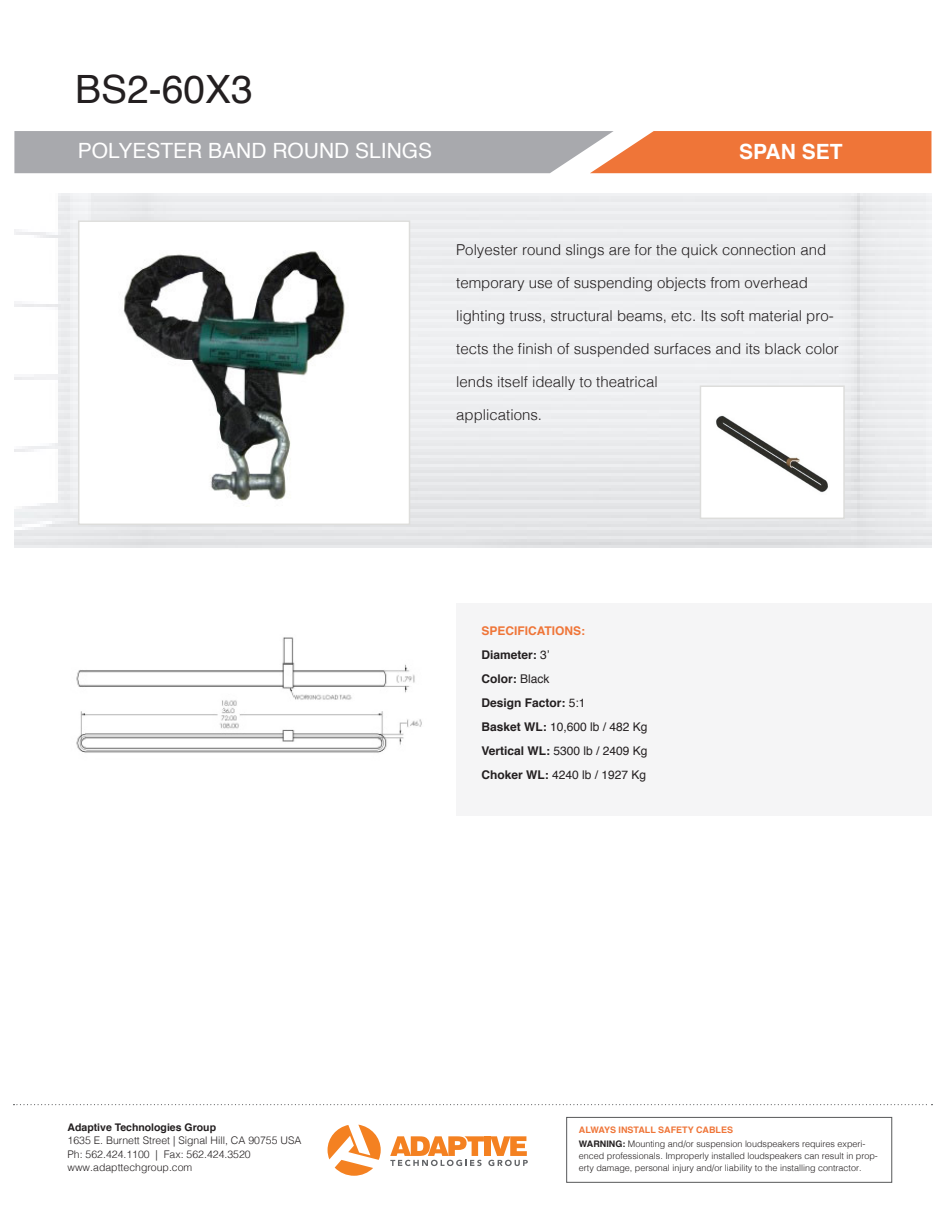
<style>
.page{position:relative;width:945px;height:1215px;background:#fff}
.page>*{position:absolute;margin:0;border:0;box-sizing:border-box;transform-origin:0 0}
.t1{font:39px "Helvetica";color:#231f20}
.t2{font:21px "Helvetica";color:#fff}
.t3{font:700 21px "Helvetica";color:#fff}
.t4{font:300 15px "Helvetica";color:#231f20}
.t5{font:12px "Helvetica";color:#231f20}
.t6{font:700 12px "Helvetica";color:#231f20}
.orange_style_9size_1{font:700 12px "Helvetica";color:#ef7538}
.t7{font:300 10.5px "Helvetica";color:#231f20}
.t8{font:700 10.5px "Helvetica";color:#231f20}
.t9{font:300 9px/12px "Helvetica";color:#231f20}
.t10{font:700 9px "Helvetica";color:#ef7538}
.s1{font-weight:400}
.s2{font-weight:700}
</style>
<div class="page">
<div style="left:566px;top:1117px;width:326px;height:66px;border:1px solid #57585a"></div>
<svg style="left:328px;top:1125px;width:53px;height:51px"></svg>
<svg style="left:390px;top:1136px;width:138px;height:30px"></svg>
<img style="left:118px;top:250px;width:231px;height:257px">
<div style="left:78px;top:220px;width:332px;height:305px;border:2px solid #dddddb"></div>
<div style="left:456px;top:603px;width:476px;height:213px;background:#f5f5f6"></div>
<svg style="left:14px;top:1104px;width:919px;height:1px"></svg>
<svg style="left:14px;top:131px;width:917px;height:42px;background:#c39b89"></svg>
<img style="left:716px;top:415px;width:112px;height:78px">
<div style="left:700px;top:385px;width:145px;height:134px;border:2px solid #dddddb"></div>
<img style="left:76px;top:637px;width:346px;height:116px">
<p class="t1" style="left:75px;top:59px;width:179px">BS2-60X3</p>
<p class="t2" style="left:78px;top:135px;width:356px">POLYESTER BAND ROUND SLINGS</p>
<p class="t3" style="left:739px;top:135px;width:105px">SPAN SET</p>
<p class="t4" style="left:456px;top:237px;width:372px">Polyester round slings are for the quick connection and</p>
<p class="t4" style="left:456px;top:270px;width:353px">temporary use of suspending objects from overhead</p>
<p class="t4" style="left:456px;top:303px;width:379px">lighting truss, structural beams, etc. Its soft material pro-</p>
<p class="t4" style="left:456px;top:336px;width:384px">tects the finish of suspended surfaces and its black color</p>
<p class="t4" style="left:456px;top:369px;width:203px">lends itself ideally to theatrical</p>
<p class="t4" style="left:456px;top:402px;width:87px">applications.</p>
<p class="t8" style="left:68px;top:1118px;width:150px">Adaptive Technologies Group</p>
<p class="t7" style="left:68px;top:1131px;width:236px">1635 E. Burnett Street | Signal Hill, CA 90755 USA</p>
<p class="t7" style="left:68px;top:1145px;width:185px">Ph: 562.424.1100 | Fax: 562.424.3520</p>
<p class="t7" style="left:68px;top:1158px;width:126px">www.adapttechgroup.com</p>
<p class="orange_style_9size_1" style="left:482px;top:621px;width:105px">SPECIFICATIONS:</p>
<p class="t6" style="left:482px;top:645px;width:70px">Diameter: <span class="s1">3’</span></p>
<p class="t6" style="left:482px;top:669px;width:70px">Color: <span class="s1">Black</span></p>
<p class="t6" style="left:482px;top:693px;width:106px">Design Factor: <span class="s1">5:1</span></p>
<p class="t5" style="left:482px;top:717px;width:168px"><span class="s2">Basket WL:</span> 10,600 lb / 482 Kg</p>
<p class="t5" style="left:482px;top:741px;width:168px"><span class="s2">Vertical WL:</span> 5300 lb / 2409 Kg</p>
<p class="t5" style="left:482px;top:765px;width:166px"><span class="s2">Choker WL:</span> 4240 lb / 1927 Kg</p>
<p class="t10" style="left:579px;top:1122px;width:156px">ALWAYS INSTALL SAFETY CABLES</p>
<p class="t9" style="left:579px;top:1137px;width:300px"><span class="s2">WARNING:</span> Mounting and/or suspension loudspeakers requires experi&shy;enced professionals. Improperly installed loudspeakers can result in prop&shy;erty damage, personal injury and/or liability to the installing contractor.</p>
</div>
